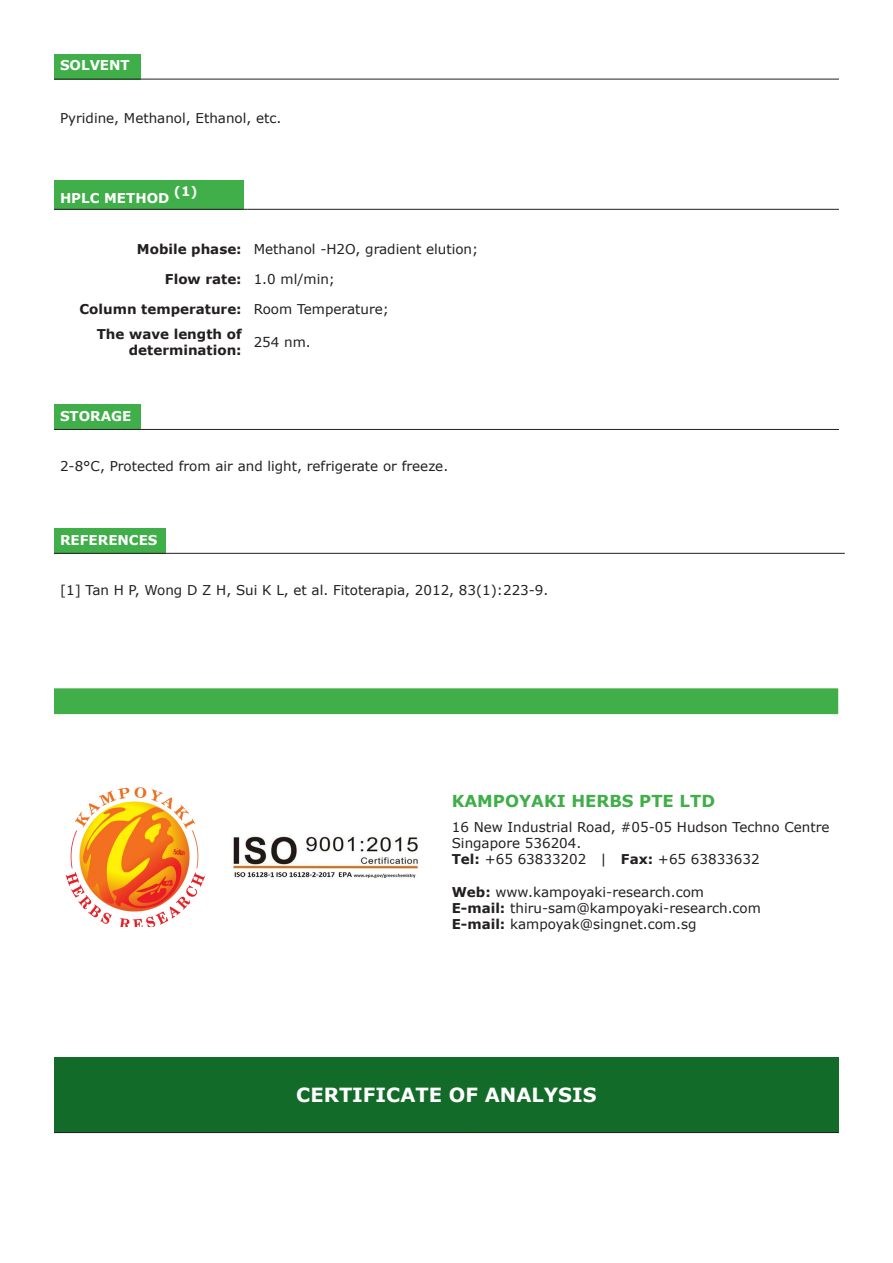
<style>
.page{position:relative;width:893px;height:1263px;background:#fff}
.page>*{position:absolute;margin:0;border:0;box-sizing:border-box;transform-origin:0 0}
.t1{font:700 19.5px "Verdana";color:#fff}
.t2{font:700 16.5px "Verdana";color:#40ae49}
.t3{font:13.5px "Verdana";color:#231f20}
.t4{font:700 13.5px/16.2px "Verdana";color:#231f20;text-align:right}
.t5{font:700 13.5px "Verdana";color:#fff}
.t6{font:700 13.05px "Verdana";color:#fff}
.s1{font-weight:700}
</style>
<div class="page">
<div style="left:54px;top:54px;width:86px;height:25px;background:#40ae49"></div>
<hr style="left:54px;top:79px;width:86px;height:1px;background:#231f20">
<hr style="left:140px;top:79px;width:699px;height:1px;background:#231f20">
<div style="left:54px;top:180px;width:189px;height:29px;background:#40ae49"></div>
<hr style="left:54px;top:209px;width:189px;height:1px;background:#231f20">
<hr style="left:248px;top:209px;width:591px;height:1px;background:#231f20">
<div style="left:54px;top:404px;width:86px;height:25px;background:#40ae49"></div>
<hr style="left:54px;top:429px;width:86px;height:1px;background:#231f20">
<hr style="left:140px;top:429px;width:699px;height:1px;background:#231f20">
<div style="left:54px;top:528px;width:112px;height:25px;background:#40ae49"></div>
<hr style="left:54px;top:553px;width:112px;height:1px;background:#231f20">
<hr style="left:166px;top:553px;width:679px;height:1px;background:#231f20">
<div style="left:54px;top:688px;width:784px;height:26px;background:#40ae49"></div>
<img style="left:65px;top:787px;width:140px;height:140px">
<img style="left:232px;top:836px;width:187px;height:42px">
<div style="left:54px;top:1056px;width:785px;height:76px;background:#136b29"></div>
<hr style="left:54px;top:1132px;width:208px;height:1px;background:#231f20">
<hr style="left:262px;top:1132px;width:208px;height:1px;background:#231f20">
<hr style="left:470px;top:1132px;width:369px;height:1px;background:#231f20">
<p class="t5" style="left:60px;top:57px;width:71px">SOLVENT</p>
<p class="t3" style="left:60px;top:109px;width:223px">Pyridine, Methanol, Ethanol, etc.</p>
<p class="t5" style="left:60px;top:190px;width:111px">HPLC METHOD</p>
<p class="t6" style="left:174px;top:183px;width:25px">(1)</p>
<p class="t4" style="left:137px;top:241px;width:106px">Mobile phase:</p>
<p class="t3" style="left:254px;top:241px;width:226px">Methanol -H2O, gradient elution;</p>
<p class="t4" style="left:165px;top:271px;width:78px">Flow rate:</p>
<p class="t3" style="left:254px;top:271px;width:83px">1.0 ml/min;</p>
<p class="t4" style="left:80px;top:301px;width:164px">Column temperature:</p>
<p class="t3" style="left:254px;top:300px;width:137px">Room Temperature;</p>
<p class="t4" style="left:97px;top:326px;width:146px">The wave length of determination:</p>
<p class="t3" style="left:254px;top:334px;width:59px">254 nm.</p>
<p class="t5" style="left:60px;top:407px;width:73px">STORAGE</p>
<p class="t3" style="left:60px;top:457px;width:390px">2-8°C, Protected from air and light, refrigerate or freeze.</p>
<p class="t5" style="left:60px;top:531px;width:99px">REFERENCES</p>
<p class="t3" style="left:60px;top:581px;width:490px">[1] Tan H P, Wong D Z H, Sui K L, et al. Fitoterapia, 2012, 83(1):223-9.</p>
<p class="t2" style="left:452px;top:790px;width:265px">KAMPOYAKI HERBS PTE LTD</p>
<p class="t3" style="left:452px;top:818px;width:379px">16 New Industrial Road, #05-05 Hudson Techno Centre</p>
<p class="t3" style="left:452px;top:835px;width:131px">Singapore 536204.</p>
<p class="t3" style="left:452px;top:851px;width:309px"><span class="s1">Tel:</span> +65 63833202 | <span class="s1">Fax:</span> +65 63833632</p>
<p class="t3" style="left:452px;top:883px;width:254px"><span class="s1">Web:</span> www.kampoyaki-research.com</p>
<p class="t3" style="left:452px;top:899px;width:311px"><span class="s1">E-mail:</span> thiru-sam@kampoyaki-research.com</p>
<p class="t3" style="left:452px;top:916px;width:246px"><span class="s1">E-mail:</span> kampoyak@singnet.com.sg</p>
<p class="t1" style="left:296px;top:1082px;width:302px">CERTIFICATE OF ANALYSIS</p>
</div>
